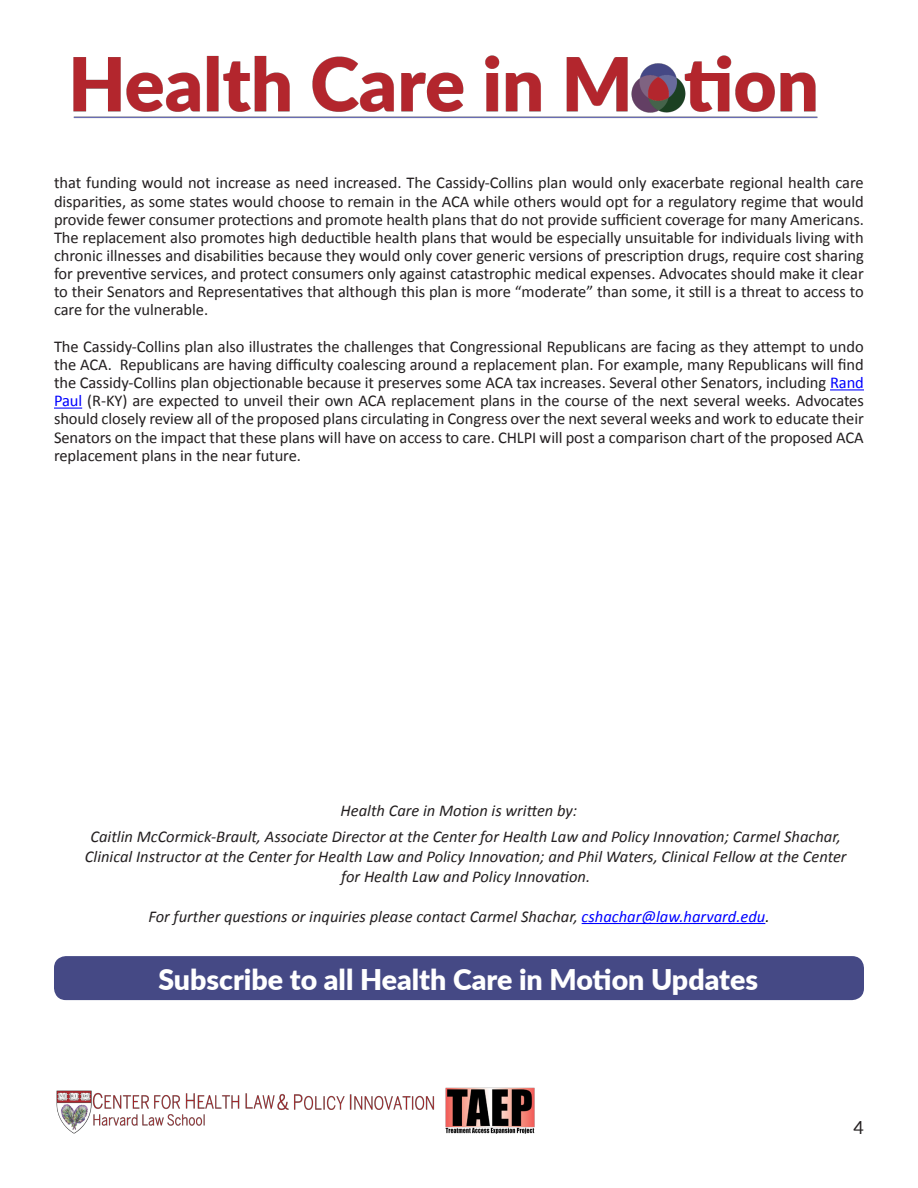
<style>
.page{position:relative;width:918px;height:1188px;background:#fff}
.page>*{position:absolute;margin:0;border:0;box-sizing:border-box;transform-origin:0 0}
.t1{font:900 28.5px "Lato";color:#fff}
.t2{font:18px "Lato";color:#231f20}
.t3{font:16.5px/18.1px "Calibri";letter-spacing:-.005em;color:#231f20;text-align:justify}
.t4{font:italic 16.5px/19.8px "Calibri";color:#231f20;text-align:center}
.s1{color:#00f}
.s2{color:#000}
</style>
<div class="page">
<img style="left:56px;top:1090px;width:379px;height:44px">
<img style="left:446px;top:1088px;width:89px;height:46px">
<hr style="left:830px;top:389px;width:34px;height:1px;background:#00f">
<svg style="left:54px;top:408px;width:28px;height:1px"></svg>
<img style="left:73px;top:55px;width:745px;height:64px">
<hr style="left:582px;top:923px;width:183px;height:1px;background:#00f">
<div style="left:54px;top:956px;width:810px;height:44px;background:#454985;border-radius:12px"></div>
<p class="t3" style="left:54px;top:174px;width:811px">that funding would not increase as need increased. The Cassidy-Collins plan would only exacerbate regional health care disparities, as some states would choose to remain in the ACA while others would opt for a regulatory regime that would provide fewer consumer protections and promote health plans that do not provide sufficient coverage for many Americans.<br>The replacement also promotes high deductible health plans that would be especially unsuitable for individuals living with chronic illnesses and disabilities because they would only cover generic versions of prescription drugs, require cost sharing for preventive services, and protect consumers only against catastrophic medical expenses. Advocates should make it clear to their Senators and Representatives that although this plan is more “moderate” than some, it still is a threat to access to care for the vulnerable.</p>
<p class="t3" style="left:54px;top:337px;width:811px">The Cassidy-Collins plan also illustrates the challenges that Congressional Republicans are facing as they attempt to undo the ACA. Republicans are having difficulty coalescing around a replacement plan. For example, many Republicans will find the Cassidy-Collins plan objectionable because it preserves some ACA tax increases. Several other Senators, including <span class="s1">Rand Paul</span> (R-KY) are expected to unveil their own ACA replacement plans in the course of the next several weeks. Advocates should closely review all of the proposed plans circulating in Congress over the next several weeks and work to educate their Senators on the impact that these plans will have on access to care. CHLPI will post a comparison chart of the proposed ACA replacement plans in the near future.</p>
<p class="t4" style="left:341px;top:800px;width:238px">Health Care in Motion is written by:</p>
<p class="t4" style="left:85px;top:826px;width:763px">Caitlin McCormick-Brault, Associate Director at the Center for Health Law and Policy Innovation; Carmel Shachar,<br>Clinical Instructor at the Center for Health Law and Policy Innovation; and Phil Waters, Clinical Fellow at the Center for Health Law and Policy Innovation.</p>
<p class="t4" style="left:148px;top:906px;width:623px">For further questions or inquiries please contact Carmel Shachar, <span class="s1">cshachar@law.harvard.edu</span><span class="s2">.</span></p>
<p class="t1" style="left:158px;top:958px;width:601px">Subscribe to all Health Care in Motion Updates</p>
<p class="t2" style="left:854px;top:1115px;width:12px">4</p>
</div>
